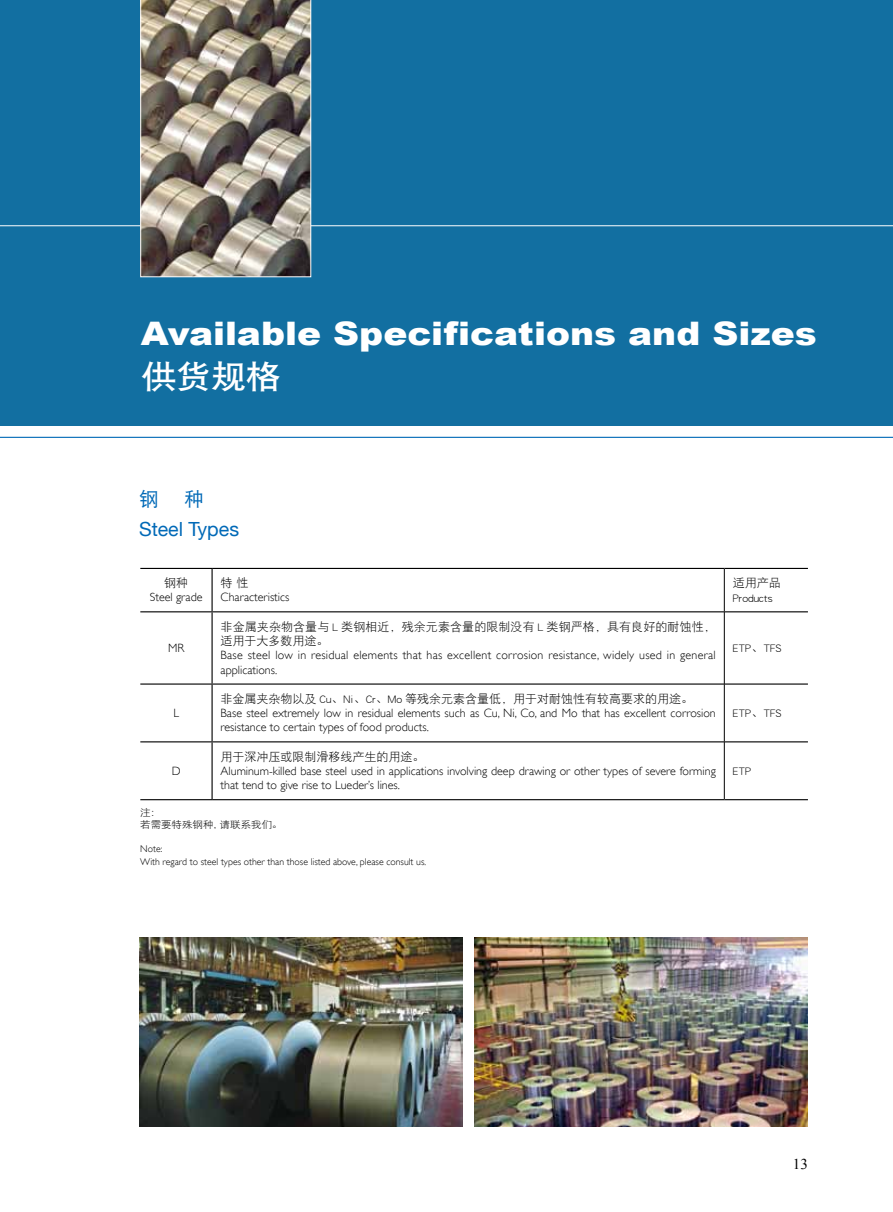
<style>
.page{position:relative;width:893px;height:1212px;background:#fff}
.page>*{position:absolute;margin:0;border:0;box-sizing:border-box;transform-origin:0 0}
.t1{font:900 32.4px "Arial";color:#fff;scale:1.11 1}
.t2{font:32.4px "DFP Hei W7";color:#fff;scale:1.11 1}
.t3{font:19.5px "Helvetica Neue";color:#0069b7}
.t4{font:19.5px "DFP Hei W5";color:#0069b7}
.t5{font:15px "Times New Roman";color:#000}
.t6{font:300 12px/14.4px "Gill Sans";color:#000}
.t7{font:12px/14.4px "DFP Hei W3";color:#000}
.t8{font:300 12px/14.4px "Gill Sans";letter-spacing:.02em;color:#000}
.t9{font:300 9.75px/12.8px "Gill Sans";color:#000}
.t10{font:9.75px/11.7px "DFP Hei W3";color:#000;scale:1.08 1}
</style>
<div class="page">
<hr style="left:140px;top:568px;width:72px;height:1px;background:#000">
<hr style="left:212px;top:568px;width:512px;height:1px;background:#000">
<hr style="left:212px;top:569px;width:1px;height:42px;background:#000">
<hr style="left:724px;top:568px;width:84px;height:1px;background:#000">
<hr style="left:140px;top:611px;width:72px;height:1px;background:#000">
<hr style="left:212px;top:611px;width:512px;height:1px;background:#000">
<hr style="left:212px;top:612px;width:1px;height:71px;background:#000">
<hr style="left:725px;top:611px;width:83px;height:1px;background:#000">
<hr style="left:140px;top:683px;width:72px;height:2px;background:#000">
<hr style="left:212px;top:683px;width:512px;height:2px;background:#000">
<hr style="left:212px;top:685px;width:1px;height:56px;background:#000">
<hr style="left:725px;top:683px;width:83px;height:2px;background:#000">
<hr style="left:140px;top:741px;width:72px;height:1px;background:#000">
<hr style="left:212px;top:741px;width:512px;height:1px;background:#000">
<hr style="left:212px;top:742px;width:1px;height:57px;background:#000">
<hr style="left:725px;top:741px;width:83px;height:1px;background:#000">
<hr style="left:140px;top:799px;width:72px;height:1px;background:#000">
<hr style="left:212px;top:799px;width:512px;height:1px;background:#000">
<hr style="left:724px;top:799px;width:84px;height:1px;background:#000">
<hr style="left:724px;top:569px;width:1px;height:43px;background:#000">
<hr style="left:724px;top:612px;width:1px;height:72px;background:#000">
<hr style="left:724px;top:684px;width:1px;height:58px;background:#000">
<hr style="left:724px;top:742px;width:1px;height:57px;background:#000">
<div style="left:0;top:0;width:893px;height:426px;background:#126fa1"></div>
<hr style="left:0;top:225px;width:893px;height:1px;background:#fff">
<svg style="left:140px;top:0;width:171px;height:277px;background:#8e867b"></svg>
<hr style="left:0;top:437px;width:893px;height:1px;background:#0069b7">
<img style="left:140px;top:937px;width:322px;height:190px">
<img style="left:475px;top:937px;width:333px;height:190px">
<h1 class="t1" style="left:141px;top:310px;width:611px">Available Specifications and Sizes</h1>
<h1 class="t2" style="left:141px;top:360px;width:128px">供货规格</h1>
<h2 class="t4" style="left:139px;top:489px;width:21px">钢</h2>
<h2 class="t4" style="left:185px;top:489px;width:21px">种</h2>
<h2 class="t3" style="left:139px;top:517px;width:102px">Steel Types</h2>
<p class="t7" style="left:164px;top:576px;width:25px">钢种</p>
<p class="t6" style="left:150px;top:590px;width:54px">Steel grade</p>
<p class="t7" style="left:221px;top:576px;width:29px">特 性</p>
<p class="t6" style="left:221px;top:590px;width:70px">Characteristics</p>
<p class="t6" style="left:168px;top:641px;width:18px">MR</p>
<p class="t7" style="left:221px;top:619px;width:497px">非金属夹杂物含量与 L 类钢相近，残余元素含量的限制没有 L 类钢严格，具有良好的耐蚀性，适用于大多数用途。</p>
<p class="t8" style="left:221px;top:648px;width:497px">Base steel low in residual elements that has excellent corrosion resistance, widely used in general applications.</p>
<p class="t7" style="left:733px;top:576px;width:50px">适用产品<br>Products</p>
<p class="t7" style="left:733px;top:641px;width:50px">ETP、TFS</p>
<p class="t6" style="left:173px;top:706px;width:7px">L</p>
<p class="t7" style="left:221px;top:691px;width:474px">非金属夹杂物以及 Cu、Ni、Cr、Mo 等残余元素含量低，用于对耐蚀性有较高要求的用途。</p>
<p class="t6" style="left:221px;top:706px;width:497px">Base steel extremely low in residual elements such as Cu, Ni, Co, and Mo that has excellent corrosion resistance to certain types of food products.</p>
<p class="t7" style="left:733px;top:706px;width:50px">ETP、TFS</p>
<p class="t7" style="left:221px;top:749px;width:205px">用于深冲压或限制滑移线产生的用途。</p>
<p class="t6" style="left:221px;top:764px;width:497px">Aluminum-killed base steel used in applications involving deep drawing or other types of severe forming that tend to give rise to Lueder’s lines.</p>
<p class="t7" style="left:733px;top:763px;width:20px">ETP</p>
<p class="t10" style="left:140px;top:807px;width:133px">注：<br>若需要特殊钢种，请联系我们。</p>
<p class="t9" style="left:140px;top:843px;width:287px">Note:<br>With regard to steel types other than those listed above, please consult us.</p>
<p class="t6" style="left:172px;top:764px;width:10px">D</p>
<p class="t5" style="left:793px;top:1154px;width:16px">13</p>
</div>
